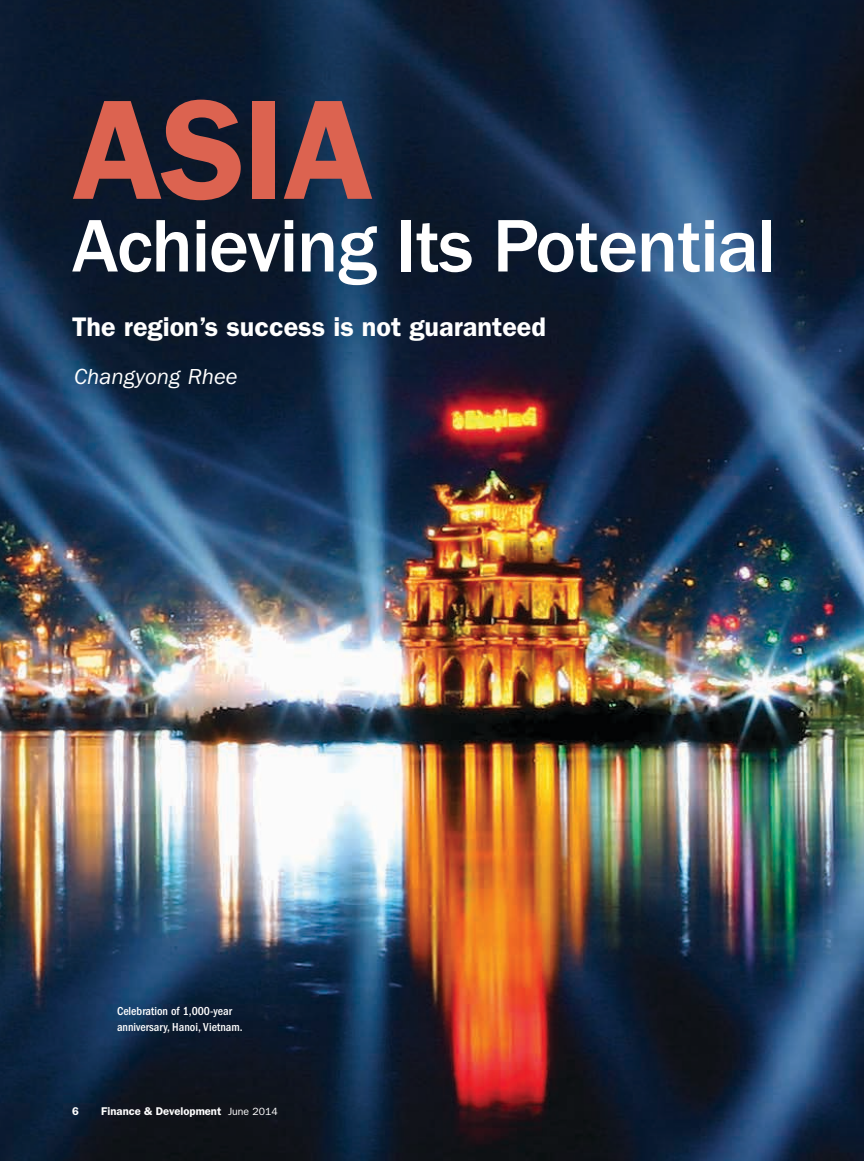
<style>
.page{position:relative;width:864px;height:1161px;background:#fff}
.page>*{position:absolute;margin:0;border:0;box-sizing:border-box;transform-origin:0 0}
.t1{font:600 142.5px "ITC Franklin Gothic Std";color:#dc6350}
.t2{font:500 77.1px "ITC Franklin Gothic Std";letter-spacing:-.02em;color:#fff}
.t3{font:600 27px "ITC Franklin Gothic Std";color:#fff}
.t4{font:italic 22.5px "ITC Franklin Gothic Std";color:#fff}
.t5{font:500 condensed 12px/16.5px "ITC Franklin Gothic Std";color:#fff}
.t6{font:600 11.25px "ITC Franklin Gothic Std";color:#fff}
.s1{font-weight:400;font-size:10.5px}
</style>
<div class="page">
<img style="left:0;top:0;width:864px;height:1161px">
<h1 class="t1" style="left:72px;top:66px;width:76px">ASIA</h1>
<h2 class="t2" style="left:72px;top:203px;width:706px">Achieving Its Potential</h2>
<h3 class="t3" style="left:72px;top:311px;width:476px">The region’s success is not guaranteed</h3>
<h3 class="t4" style="left:74px;top:364px;width:165px">Changyong Rhee</h3>
<p class="t5" style="left:117px;top:1002px;width:127px">Celebration of 1,000-year anniversary, Hanoi, Vietnam.</p>
<p class="t6" style="left:72px;top:1104px;width:8px">6</p>
<p class="t6" style="left:101px;top:1104px;width:178px">Finance &amp; Development <span class="s1">June 2014</span></p>
</div>
